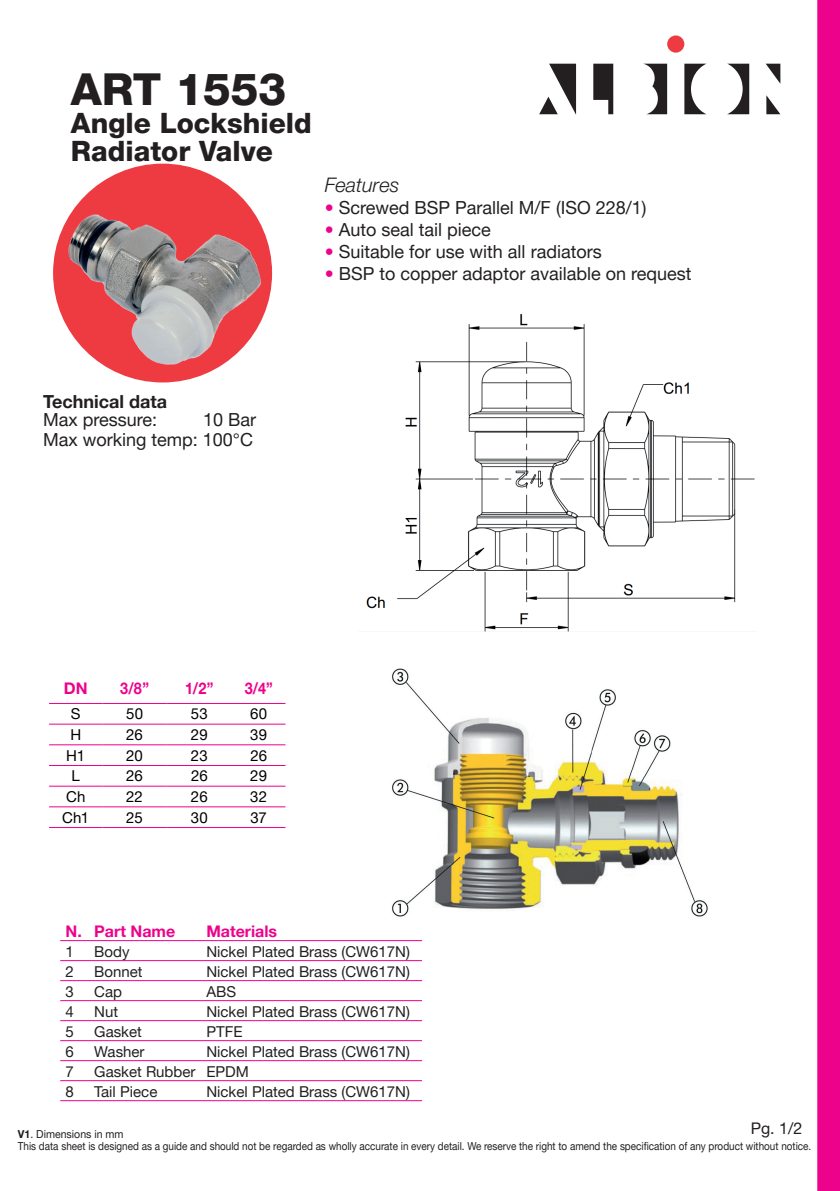
<style>
.page{position:relative;width:840px;height:1191px;background:#fff}
.page>*{position:absolute;margin:0;border:0;box-sizing:border-box;transform-origin:0 0}
.t1{font:800 44px "Helvetica Neue LT Pro";color:#231f20}
.t2{font:800 28px/28px "Helvetica Neue LT Pro";color:#231f20}
.t3{font:italic 300 20px "Helvetica Neue LT Pro";color:#231f20}
.t4{font:18px/20px "Helvetica Neue LT Pro";color:#231f20;text-align:right}
.t5{font:700 18px "Helvetica Neue LT Pro";color:#231f20}
.t6{font:700 16px "Helvetica Neue LT Pro";color:#ed028c}
.t7{font:700 16px "Helvetica Neue LT Pro";color:#ed028c;scale:.9 1}
.t8{font:16px "Helvetica Neue LT Pro";color:#231f20}
.t9{font:15px "Helvetica Neue LT Pro";color:#231f20}
.t10{font:15px "Helvetica Neue LT Pro";letter-spacing:.005em;color:#000}
.t11{font:11px/12px "Helvetica Neue LT Pro";color:#231f20;scale:.96 1}
.s1{color:#ed028c}
.s2{font-weight:700}
</style>
<div class="page">
<div style="left:51px;top:162px;width:223px;height:222px;background:#ee3a41;border-radius:50%"></div>
<svg style="left:539px;top:64px;width:36px;height:51px"></svg>
<svg style="left:593px;top:64px;width:20px;height:50px"></svg>
<svg style="left:644px;top:64px;width:22px;height:50px"></svg>
<svg style="left:684px;top:64px;width:22px;height:50px"></svg>
<svg style="left:728px;top:64px;width:20px;height:50px"></svg>
<svg style="left:766px;top:95px;width:14px;height:19px"></svg>
<svg style="left:766px;top:64px;width:14px;height:19px"></svg>
<div style="left:666px;top:35px;width:18px;height:18px;background:#ee3a41;border-radius:50%"></div>
<svg style="left:817px;top:0;width:22px;height:1191px;background:#ed088f"></svg>
<hr style="left:49px;top:703px;width:53px;height:1px;background:#ed028c">
<hr style="left:102px;top:703px;width:65px;height:1px;background:#ed028c">
<hr style="left:167px;top:703px;width:65px;height:1px;background:#ed028c">
<hr style="left:232px;top:703px;width:53px;height:1px;background:#ed028c">
<hr style="left:49px;top:723px;width:53px;height:1px;background:#ed028c">
<hr style="left:102px;top:723px;width:65px;height:1px;background:#ed028c">
<hr style="left:167px;top:723px;width:65px;height:1px;background:#ed028c">
<hr style="left:232px;top:723px;width:53px;height:1px;background:#ed028c">
<hr style="left:49px;top:744px;width:53px;height:1px;background:#ed028c">
<hr style="left:102px;top:744px;width:65px;height:1px;background:#ed028c">
<hr style="left:167px;top:744px;width:65px;height:1px;background:#ed028c">
<hr style="left:232px;top:744px;width:53px;height:1px;background:#ed028c">
<hr style="left:49px;top:765px;width:53px;height:1px;background:#ed028c">
<hr style="left:102px;top:765px;width:65px;height:1px;background:#ed028c">
<hr style="left:167px;top:765px;width:65px;height:1px;background:#ed028c">
<hr style="left:232px;top:765px;width:53px;height:1px;background:#ed028c">
<hr style="left:49px;top:785px;width:53px;height:1px;background:#ed028c">
<hr style="left:102px;top:785px;width:65px;height:1px;background:#ed028c">
<hr style="left:167px;top:785px;width:65px;height:1px;background:#ed028c">
<hr style="left:232px;top:785px;width:53px;height:1px;background:#ed028c">
<hr style="left:49px;top:806px;width:53px;height:1px;background:#ed028c">
<hr style="left:102px;top:806px;width:65px;height:1px;background:#ed028c">
<hr style="left:167px;top:806px;width:65px;height:1px;background:#ed028c">
<hr style="left:232px;top:806px;width:53px;height:1px;background:#ed028c">
<hr style="left:49px;top:827px;width:53px;height:1px;background:#ed028c">
<hr style="left:102px;top:827px;width:65px;height:1px;background:#ed028c">
<hr style="left:167px;top:827px;width:65px;height:1px;background:#ed028c">
<hr style="left:232px;top:827px;width:53px;height:1px;background:#ed028c">
<img style="left:63px;top:209px;width:203px;height:162px">
<hr style="left:60px;top:940px;width:362px;height:1px;background:#ed028c">
<hr style="left:60px;top:960px;width:362px;height:1px;background:#ed028c">
<hr style="left:60px;top:980px;width:362px;height:1px;background:#ed028c">
<hr style="left:60px;top:1000px;width:362px;height:1px;background:#ed028c">
<hr style="left:60px;top:1020px;width:362px;height:1px;background:#ed028c">
<hr style="left:60px;top:1040px;width:362px;height:1px;background:#ed028c">
<hr style="left:60px;top:1060px;width:362px;height:1px;background:#ed028c">
<hr style="left:60px;top:1080px;width:362px;height:1px;background:#ed028c">
<hr style="left:60px;top:1100px;width:362px;height:1px;background:#ed028c">
<img style="left:391px;top:668px;width:317px;height:249px">
<img style="left:366px;top:314px;width:389px;height:317px">
<h1 class="t1" style="left:71px;top:63px;width:217px">ART 1553</h1>
<h2 class="t2" style="left:71px;top:109px;width:242px">Angle Lockshield<br>Radiator Valve</h2>
<h3 class="t3" style="left:324px;top:173px;width:76px">Features</h3>
<p class="t4" style="left:324px;top:198px;width:323px"><span class="s1">•</span> Screwed BSP Parallel M/F (ISO 228/1)</p>
<p class="t4" style="left:324px;top:220px;width:168px"><span class="s1">•</span> Auto seal tail piece</p>
<p class="t4" style="left:324px;top:242px;width:278px"><span class="s1">•</span> Suitable for use with all radiators</p>
<p class="t4" style="left:324px;top:264px;width:368px"><span class="s1">•</span> BSP to copper adaptor available on request</p>
<p class="t5" style="left:43px;top:391px;width:125px">Technical data</p>
<p class="t4" style="left:43px;top:409px;width:116px">Max pressure:</p>
<p class="t4" style="left:43px;top:409px;width:215px">10 Bar<br>Max working temp: 100°C</p>
<p class="t6" style="left:64px;top:678px;width:25px">DN</p>
<p class="t7" style="left:120px;top:678px;width:34px">3/8”</p>
<p class="t7" style="left:185px;top:678px;width:33px">1/2”</p>
<p class="t7" style="left:244px;top:678px;width:33px">3/4”</p>
<p class="t10" style="left:71px;top:704px;width:11px">S</p>
<p class="t10" style="left:126px;top:704px;width:18px">50</p>
<p class="t10" style="left:191px;top:704px;width:18px">53</p>
<p class="t10" style="left:250px;top:704px;width:19px">60</p>
<p class="t10" style="left:70px;top:725px;width:12px">H</p>
<p class="t10" style="left:126px;top:725px;width:18px">26</p>
<p class="t10" style="left:191px;top:725px;width:18px">29</p>
<p class="t10" style="left:250px;top:725px;width:18px">39</p>
<p class="t10" style="left:66px;top:746px;width:20px">H1</p>
<p class="t10" style="left:126px;top:746px;width:18px">20</p>
<p class="t10" style="left:191px;top:746px;width:18px">23</p>
<p class="t10" style="left:250px;top:746px;width:18px">26</p>
<p class="t10" style="left:71px;top:766px;width:10px">L</p>
<p class="t10" style="left:126px;top:766px;width:18px">26</p>
<p class="t10" style="left:191px;top:766px;width:18px">26</p>
<p class="t10" style="left:250px;top:766px;width:18px">29</p>
<p class="t10" style="left:66px;top:787px;width:21px">Ch</p>
<p class="t10" style="left:126px;top:787px;width:18px">22</p>
<p class="t10" style="left:191px;top:787px;width:18px">26</p>
<p class="t10" style="left:250px;top:787px;width:18px">32</p>
<p class="t10" style="left:62px;top:808px;width:29px">Ch1</p>
<p class="t10" style="left:126px;top:808px;width:18px">25</p>
<p class="t10" style="left:191px;top:808px;width:18px">30</p>
<p class="t10" style="left:250px;top:808px;width:18px">37</p>
<p class="t6" style="left:65px;top:921px;width:111px">N. Part Name</p>
<p class="t6" style="left:206px;top:921px;width:72px">Materials</p>
<p class="t9" style="left:65px;top:942px;width:10px">1</p>
<p class="t9" style="left:94px;top:942px;width:37px">Body</p>
<p class="t9" style="left:206px;top:942px;width:205px">Nickel Plated Brass (CW617N)</p>
<p class="t9" style="left:65px;top:962px;width:10px">2</p>
<p class="t9" style="left:94px;top:962px;width:50px">Bonnet</p>
<p class="t9" style="left:206px;top:962px;width:205px">Nickel Plated Brass (CW617N)</p>
<p class="t9" style="left:65px;top:982px;width:10px">3</p>
<p class="t9" style="left:94px;top:982px;width:29px">Cap</p>
<p class="t9" style="left:206px;top:982px;width:31px">ABS</p>
<p class="t9" style="left:65px;top:1002px;width:10px">4</p>
<p class="t9" style="left:94px;top:1002px;width:25px">Nut</p>
<p class="t9" style="left:206px;top:1002px;width:205px">Nickel Plated Brass (CW617N)</p>
<p class="t9" style="left:65px;top:1022px;width:10px">5</p>
<p class="t9" style="left:94px;top:1022px;width:49px">Gasket</p>
<p class="t9" style="left:206px;top:1022px;width:38px">PTFE</p>
<p class="t9" style="left:65px;top:1042px;width:10px">6</p>
<p class="t9" style="left:94px;top:1042px;width:52px">Washer</p>
<p class="t9" style="left:206px;top:1042px;width:205px">Nickel Plated Brass (CW617N)</p>
<p class="t9" style="left:65px;top:1062px;width:10px">7</p>
<p class="t9" style="left:94px;top:1062px;width:156px">Gasket Rubber EPDM</p>
<p class="t9" style="left:65px;top:1082px;width:10px">8</p>
<p class="t9" style="left:94px;top:1082px;width:65px">Tail Piece</p>
<p class="t9" style="left:206px;top:1082px;width:205px">Nickel Plated Brass (CW617N)</p>
<p class="t8" style="left:750px;top:1118px;width:53px">Pg. 1/2</p>
<p class="t11" style="left:18px;top:1128px;width:827px"><span class="s2">V1</span>. Dimensions in mm<br>This data sheet is designed as a guide and should not be regarded as wholly accurate in every detail. We reserve the right to amend the specification of any product without notice.</p>
</div>
